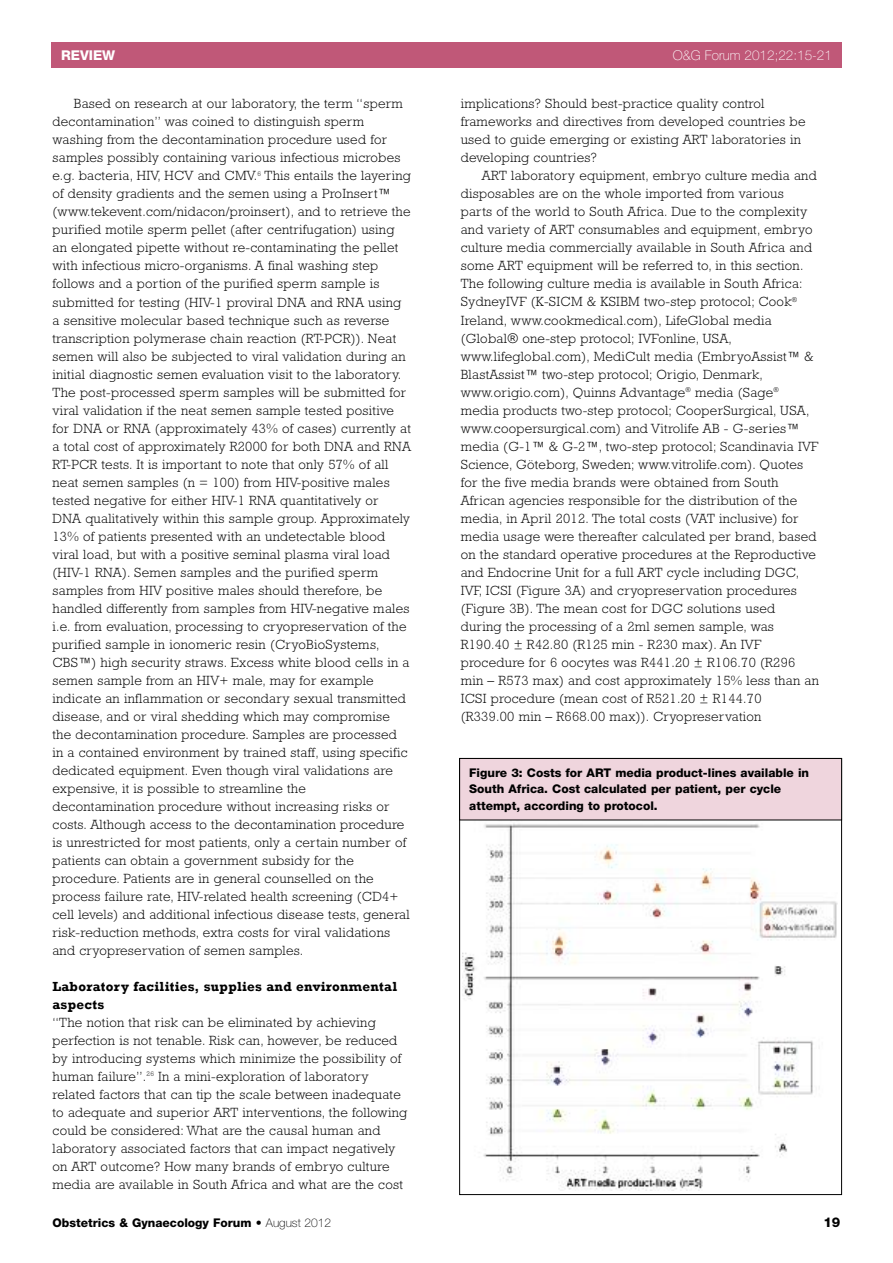
<style>
.page{position:relative;width:893px;height:1263px;background:#fff}
.page>*{position:absolute;margin:0;border:0;box-sizing:border-box;transform-origin:0 0}
.t1{font:300 13.5px/18px "Rockwell";letter-spacing:.02em;color:#000}
.t2{font:700 13.5px/18px "Rockwell";letter-spacing:.02em;color:#000}
.t3{font:100 13.5px "Helvetica Neue";color:#fff}
.t4{font:800 13.5px "Helvetica Neue";color:#fff}
.t5{font:800 13.5px "Helvetica Neue";color:#000}
.t6{font:800 12px/16.5px "Helvetica Neue";color:#000}
.s1{font-weight:100}
</style>
<div class="page">
<div style="left:51px;top:43px;width:791px;height:25px;background:#c05878"></div>
<img style="left:462px;top:823px;width:376px;height:367px">
<div style="left:460px;top:758px;width:382px;height:62px;background:#efd5dd"></div>
<div style="left:459px;top:758px;width:383px;height:62px;border:1px solid #000"></div>
<p class="t4" style="left:61px;top:50px;width:56px">REVIEW</p>
<p class="t3" style="left:673px;top:50px;width:161px">O&amp;G Forum 2012;22:15-21</p>
<p class="t1" style="left:52px;top:96px;width:360px;text-indent:21px">Based on research at our laboratory, the term “sperm decontamination” was coined to distinguish sperm washing from the decontamination procedure used for samples possibly containing various infectious microbes e.g. bacteria, HIV, HCV and CMV.<sup>6</sup> This entails the layering of density gradients and the semen using a ProInsert™ (www.tekevent.com/nidacon/proinsert), and to retrieve the purified motile sperm pellet (after centrifugation) using an elongated pipette without re-contaminating the pellet with infectious micro-organisms. A final washing step follows and a portion of the purified sperm sample is submitted for testing (HIV-1 proviral DNA and RNA using a sensitive molecular based technique such as reverse transcription polymerase chain reaction (RT-PCR)). Neat semen will also be subjected to viral validation during an initial diagnostic semen evaluation visit to the laboratory.<br>The post-processed sperm samples will be submitted for viral validation if the neat semen sample tested positive for DNA or RNA (approximately 43% of cases) currently at a total cost of approximately R2000 for both DNA and RNA RT-PCR tests. It is important to note that only 57% of all neat semen samples (n = 100) from HIV-positive males tested negative for either HIV-1 RNA quantitatively or<br>DNA qualitatively within this sample group. Approximately 13% of patients presented with an undetectable blood viral load, but with a positive seminal plasma viral load (HIV-1 RNA). Semen samples and the purified sperm samples from HIV positive males should therefore, be handled differently from samples from HIV-negative males i.e. from evaluation, processing to cryopreservation of the purified sample in ionomeric resin (CryoBioSystems, CBS™) high security straws. Excess white blood cells in a semen sample from an HIV+ male, may for example indicate an inflammation or secondary sexual transmitted disease, and or viral shedding which may compromise the decontamination procedure. Samples are processed in a contained environment by trained staff, using specific dedicated equipment. Even though viral validations are expensive, it is possible to streamline the decontamination procedure without increasing risks or costs. Although access to the decontamination procedure is unrestricted for most patients, only a certain number of patients can obtain a government subsidy for the procedure. Patients are in general counselled on the process failure rate, HIV-related health screening (CD4+ cell levels) and additional infectious disease tests, general risk-reduction methods, extra costs for viral validations and cryopreservation of semen samples.</p>
<p class="t2" style="left:52px;top:977px;width:346px">Laboratory facilities, supplies and environmental aspects</p>
<p class="t1" style="left:52px;top:1014px;width:356px">“The notion that risk can be eliminated by achieving perfection is not tenable. Risk can, however, be reduced by introducing systems which minimize the possibility of human failure”.<sup>26</sup> In a mini-exploration of laboratory related factors that can tip the scale between inadequate to adequate and superior ART interventions, the following could be considered: What are the causal human and laboratory associated factors that can impact negatively on ART outcome? How many brands of embryo culture media are available in South Africa and what are the cost</p>
<p class="t1" style="left:461px;top:96px;width:346px">implications? Should best-practice quality control frameworks and directives from developed countries be used to guide emerging or existing ART laboratories in developing countries?</p>
<p class="t1" style="left:461px;top:168px;width:360px;text-indent:21px">ART laboratory equipment, embryo culture media and disposables are on the whole imported from various<br>parts of the world to South Africa. Due to the complexity and variety of ART consumables and equipment, embryo culture media commercially available in South Africa and some ART equipment will be referred to, in this section.<br>The following culture media is available in South Africa:<br>SydneyIVF (K-SICM &amp; KSIBM two-step protocol; Cook<sup>® </sup>Ireland, www.cookmedical.com), LifeGlobal media (Global® one-step protocol; IVFonline, USA, www.lifeglobal.com), MediCult media (EmbryoAssist™ &amp; BlastAssist™ two-step protocol; Origio, Denmark, www.origio.com), Quinns Advantage<sup>®</sup> media (Sage<sup>® </sup>media products two-step protocol; CooperSurgical, USA, www.coopersurgical.com) and Vitrolife AB - G-series™ media (G-1™ &amp; G-2™, two-step protocol; Scandinavia IVF Science, Göteborg, Sweden; www.vitrolife.com). Quotes for the five media brands were obtained from South African agencies responsible for the distribution of the media, in April 2012. The total costs (VAT inclusive) for media usage were thereafter calculated per brand, based on the standard operative procedures at the Reproductive and Endocrine Unit for a full ART cycle including DGC, IVF, ICSI (Figure 3A) and cryopreservation procedures (Figure 3B). The mean cost for DGC solutions used during the processing of a 2ml semen sample, was R190.40 ± R42.80 (R125 min - R230 max). An IVF procedure for 6 oocytes was R441.20 ± R106.70 (R296 min – R573 max) and cost approximately 15% less than an ICSI procedure (mean cost of R521.20 ± R144.70<br>(R339.00 min – R668.00 max)). Cryopreservation</p>
<p class="t6" style="left:469px;top:765px;width:341px">Figure 3: Costs for ART media product-lines available in<br>South Africa. Cost calculated per patient, per cycle attempt, according to protocol.</p>
<p class="t6" style="left:53px;top:1216px;width:280px">Obstetrics &amp; Gynaecology Forum • <span class="s1">August 2012</span></p>
<p class="t5" style="left:823px;top:1218px;width:19px">19</p>
</div>
